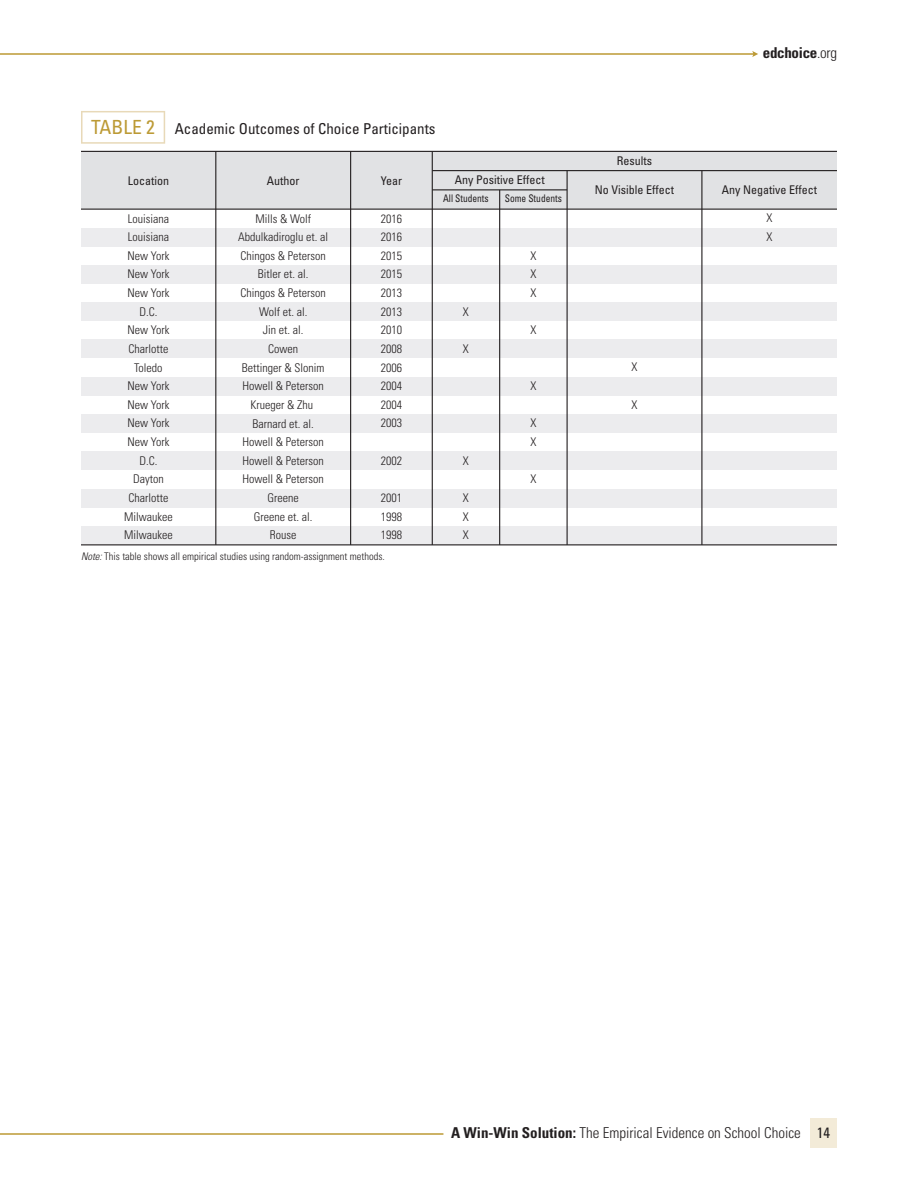
<style>
.page{position:relative;width:918px;height:1188px;background:#fff}
.page>*{position:absolute;margin:0;border:0;box-sizing:border-box;transform-origin:0 0}
.t1{font:300 condensed 15px "Univers LT Std";color:#231f20}
.t2{font:condensed 15px "Univers LT Std";color:#231f20}
.t3{font:700 condensed 15px "Univers LT Std";letter-spacing:-.02em;color:#231f20}
.t4{font:300 condensed 12px/18.6px "Univers LT Std";color:#231f20;text-align:justify}
.t5{font:condensed 12px "Univers LT Std";color:#231f20}
.t6{font:300 condensed 10.5px "Univers LT Std";color:#231f20}
.t7{font:condensed 10.5px "Univers LT Std";color:#231f20;scale:.9 1}
.s1{font-size:19.5px;color:#bc9a35}
.s2{font-style:italic}
.s3{font-weight:300}
.s4{font-weight:700}
.s5{font-weight:400}
</style>
<div class="page">
<div style="left:81px;top:414px;width:756px;height:19px;background:#ececee"></div>
<div style="left:81px;top:452px;width:756px;height:18px;background:#ececee"></div>
<div style="left:81px;top:489px;width:756px;height:19px;background:#ececee"></div>
<div style="left:81px;top:526px;width:756px;height:19px;background:#ececee"></div>
<div style="left:81px;top:377px;width:756px;height:19px;background:#ececee"></div>
<div style="left:81px;top:340px;width:756px;height:18px;background:#ececee"></div>
<div style="left:81px;top:302px;width:756px;height:19px;background:#ececee"></div>
<div style="left:81px;top:265px;width:756px;height:19px;background:#ececee"></div>
<div style="left:81px;top:228px;width:756px;height:18px;background:#ececee"></div>
<div style="left:81px;top:151px;width:756px;height:58px;background:#e1e2e4"></div>
<hr style="left:81px;top:151px;width:756px;height:1px;background:#231f20">
<hr style="left:432px;top:170px;width:405px;height:1px;background:#231f20">
<hr style="left:432px;top:189px;width:135px;height:1px;background:#231f20">
<hr style="left:81px;top:209px;width:756px;height:1px;background:#231f20">
<hr style="left:81px;top:544px;width:756px;height:1px;background:#231f20">
<svg style="left:81px;top:111px;width:84px;height:33px"></svg>
<hr style="left:350px;top:151px;width:1px;height:394px;background:#231f20">
<hr style="left:432px;top:151px;width:1px;height:394px;background:#231f20">
<hr style="left:567px;top:171px;width:1px;height:374px;background:#231f20">
<hr style="left:499px;top:190px;width:1px;height:355px;background:#231f20">
<hr style="left:701px;top:171px;width:1px;height:374px;background:#231f20">
<hr style="left:215px;top:151px;width:1px;height:394px;background:#231f20">
<div style="left:810px;top:1119px;width:27px;height:29px;background:#f3ebd8"></div>
<hr style="left:0;top:1133px;width:443px;height:2px;background:#bc9a35">
<hr style="left:0;top:53px;width:755px;height:2px;background:#bc9a35">
<svg style="left:752px;top:51px;width:6px;height:6px"></svg>
<p class="t2" style="left:91px;top:119px;width:346px"><span class="s1">TABLE 2</span> Academic Outcomes of Choice Participants</p>
<p class="t5" style="left:128px;top:173px;width:43px">Location</p>
<p class="t5" style="left:267px;top:173px;width:34px">Author</p>
<p class="t5" style="left:381px;top:173px;width:23px">Year</p>
<p class="t4" style="left:124px;top:209px;width:50px;text-align:center">Louisiana<br>Louisiana<br>New York<br>New York<br>New York<br>D.C.<br>New York<br>Charlotte<br>Toledo<br>New York<br>New York<br>New York<br>New York<br>D.C.<br>Dayton<br>Charlotte<br>Milwaukee<br>Milwaukee</p>
<p class="t4" style="left:238px;top:209px;width:91px;text-align:center">Mills &amp; Wolf<br>Abdulkadiroglu et. al<br>Chingos &amp; Peterson<br>Bitler et. al.<br>Chingos &amp; Peterson<br>Wolf et. al.<br>Jin et. al.<br>Cowen<br>Bettinger &amp; Slonim<br>Howell &amp; Peterson<br>Krueger &amp; Zhu<br>Barnard et. al.<br>Howell &amp; Peterson<br>Howell &amp; Peterson<br>Howell &amp; Peterson<br>Greene<br>Greene et. al.<br>Rouse</p>
<p class="t4" style="left:381px;top:209px;width:23px">2016<br>2016<br>2015<br>2015<br>2013<br>2013<br>2010<br>2008<br>2006<br>2004<br>2004<br>2003</p>
<p class="t4" style="left:381px;top:451px;width:23px">2002</p>
<p class="t4" style="left:381px;top:488px;width:23px">2001<br>1998<br>1998</p>
<p class="t6" style="left:81px;top:550px;width:305px"><span class="s2">Note:</span> This table shows all empirical studies using random-assignment methods.</p>
<p class="t5" style="left:455px;top:172px;width:91px">Any Positive Effect</p>
<p class="t7" style="left:443px;top:192px;width:52px">All Students</p>
<p class="t7" style="left:505px;top:192px;width:65px">Some Students</p>
<p class="t4" style="left:463px;top:302px;width:7px">X</p>
<p class="t4" style="left:463px;top:339px;width:7px">X</p>
<p class="t4" style="left:463px;top:451px;width:7px">X</p>
<p class="t4" style="left:463px;top:488px;width:7px">X X X</p>
<p class="t4" style="left:530px;top:246px;width:7px">X X X</p>
<p class="t4" style="left:530px;top:321px;width:7px">X</p>
<p class="t4" style="left:530px;top:377px;width:7px">X</p>
<p class="t4" style="left:530px;top:414px;width:7px">X<br>X</p>
<p class="t4" style="left:530px;top:470px;width:7px">X</p>
<p class="t5" style="left:617px;top:153px;width:37px">Results</p>
<p class="t5" style="left:595px;top:182px;width:81px">No Visible Effect</p>
<p class="t4" style="left:632px;top:358px;width:7px">X</p>
<p class="t4" style="left:632px;top:395px;width:7px">X</p>
<p class="t3" style="left:763px;top:43px;width:76px">edchoice<span class="s3">.org</span></p>
<p class="t5" style="left:722px;top:182px;width:97px">Any Negative Effect</p>
<p class="t4" style="left:766px;top:209px;width:7px">X<br>X</p>
<p class="t1" style="left:451px;top:1124px;width:381px"><span class="s4">A Win-Win Solution:</span> The Empirical Evidence on School Choice <span class="s5">14</span></p>
</div>
